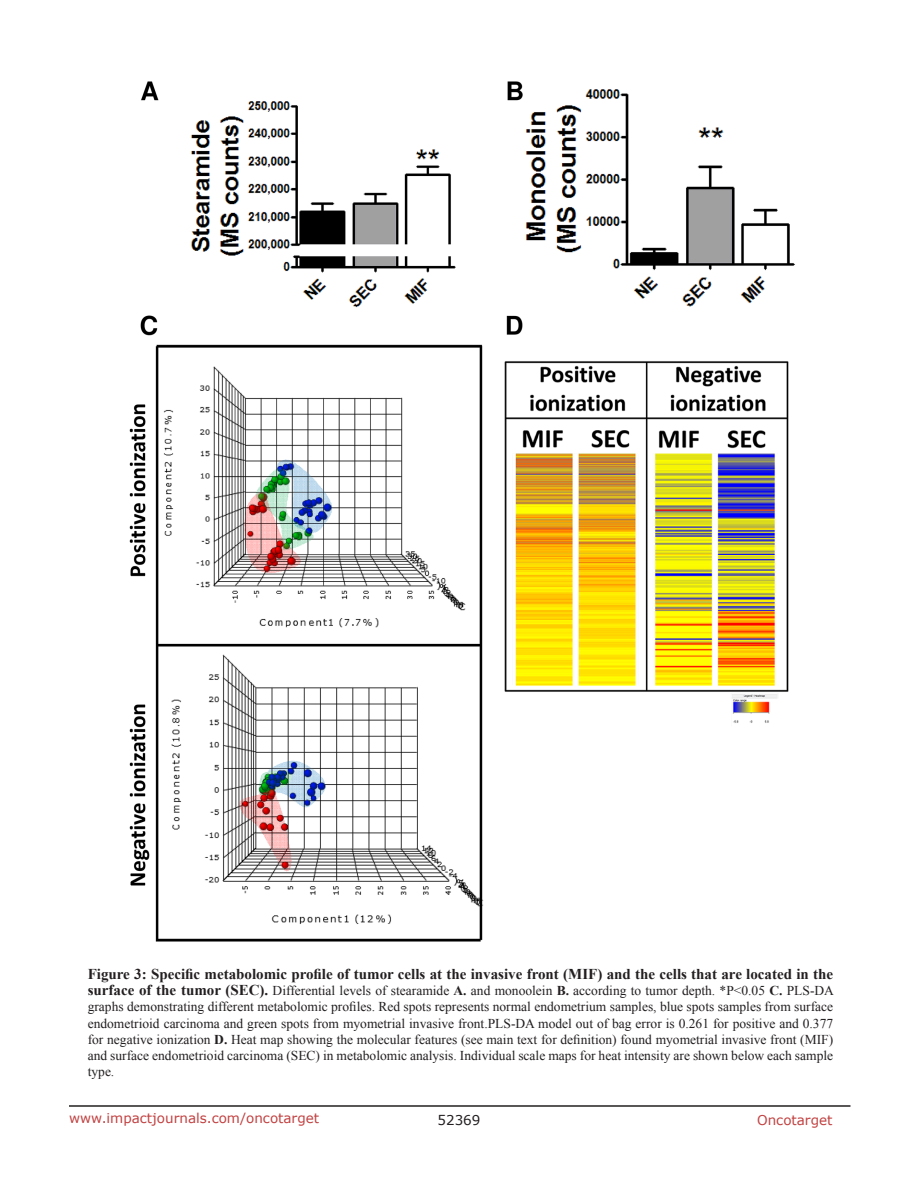
<style>
.page{position:relative;width:918px;height:1188px;background:#fff}
.page>*{position:absolute;margin:0;border:0;box-sizing:border-box;transform-origin:0 0}
.figuretext{font:700 15px "Times New Roman";color:#231f20}
.figuretext-2{font:13.5px/16.2px "Times New Roman";color:#231f20;text-align:justify}
.t1{font:13.5px "Verdana";color:#c24141}
.t2{font:13.5px "Verdana";color:#231f20}
.s1{font-weight:700;font-size:15px}
.s2{font-weight:700}
</style>
<div class="page">
<hr style="left:69px;top:1105px;width:781px;height:2px;background:#231f20">
<img style="left:129px;top:81px;width:666px;height:861px">
<p class="figuretext" style="left:88px;top:964px;width:747px">Figure 3: Specific metabolomic profile of tumor cells at the invasive front (MIF) and the cells that are located in the</p>
<p class="figuretext-2" style="left:88px;top:982px;width:748px"><span class="s1">surface of the tumor (SEC).</span> Differential levels of stearamide <span class="s2">A.</span> and monoolein <span class="s2">B.</span> according to tumor depth. *P&lt;0.05 <span class="s2">C.</span> PLS-DA graphs demonstrating different metabolomic profiles. Red spots represents normal endometrium samples, blue spots samples from surface endometrioid carcinoma and green spots from myometrial invasive front.PLS-DA model out of bag error is 0.261 for positive and 0.377 for negative ionization <span class="s2">D.</span> Heat map showing the molecular features (see main text for definition) found myometrial invasive front (MIF) and surface endometrioid carcinoma (SEC) in metabolomic analysis. Individual scale maps for heat intensity are shown below each sample type.</p>
<p class="t1" style="left:69px;top:1109px;width:252px">www.impactjournals.com/oncotarget</p>
<p class="t2" style="left:438px;top:1111px;width:44px">52369</p>
<p class="t1" style="left:757px;top:1111px;width:77px">Oncotarget</p>
</div>
